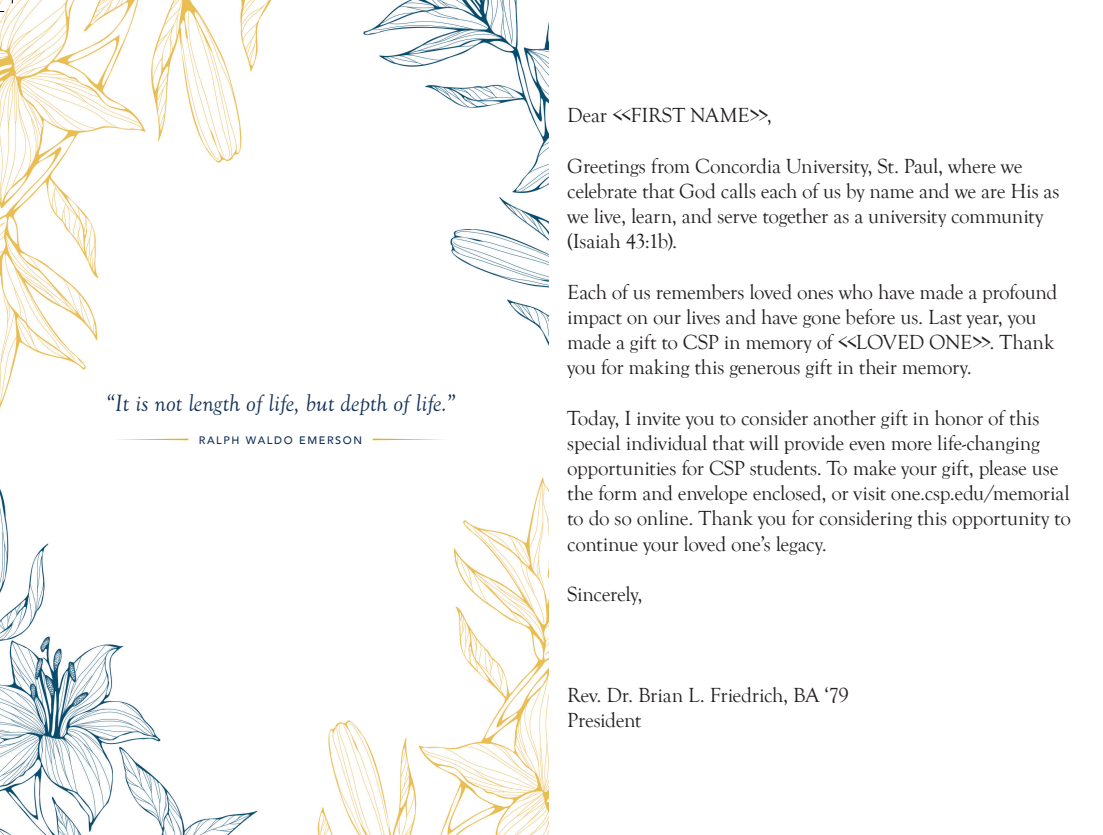
<style>
.page{position:relative;width:1103px;height:835px;background:#fff}
.page>*{position:absolute;margin:0;border:0;box-sizing:border-box;transform-origin:0 0}
.t1{font:italic 24.32px "Goudy Old Sty";color:#113056}
.t2{font:21px/25.2px "Goudy Old Style T";letter-spacing:-.015em;color:#231f20}
.t3{font:500 10.85px "Avenir";letter-spacing:.15em;color:#113056}
</style>
<div class="page">
<img style="left:0;top:1px;width:548px;height:834px">
<svg style="left:372px;top:438px;width:75px;height:2px"></svg>
<svg style="left:114px;top:438px;width:74px;height:2px"></svg>
<p class="t1" style="left:105px;top:389px;width:351px">“It is not length of life, but depth of life.”</p>
<p class="t3" style="left:199px;top:430px;width:165px">RALPH WALDO EMERSON</p>
<p class="t2" style="left:567px;top:103px;width:206px">Dear &lt;&lt;FIRST NAME&gt;&gt;,</p>
<p class="t2" style="left:567px;top:153px;width:494px">Greetings from Concordia University, St. Paul, where we celebrate that God calls each of us by name and we are His as we live, learn, and serve together as a university community (Isaiah 43:1b).</p>
<p class="t2" style="left:567px;top:279px;width:492px">Each of us remembers loved ones who have made a profound impact on our lives and have gone before us. Last year, you made a gift to CSP in memory of &lt;&lt;LOVED ONE&gt;&gt;. Thank you for making this generous gift in their memory.</p>
<p class="t2" style="left:567px;top:405px;width:505px">Today, I invite you to consider another gift in honor of this special individual that will provide even more life-changing opportunities for CSP students. To make your gift, please use the form and envelope enclosed, or visit one.csp.edu/memorial to do so online. Thank you for considering this opportunity to continue your loved one’s legacy.</p>
<p class="t2" style="left:567px;top:582px;width:77px">Sincerely,</p>
<p class="t2" style="left:567px;top:683px;width:283px">Rev. Dr. Brian L. Friedrich, BA ‘79</p>
<p class="t2" style="left:567px;top:708px;width:75px">President</p>
</div>
